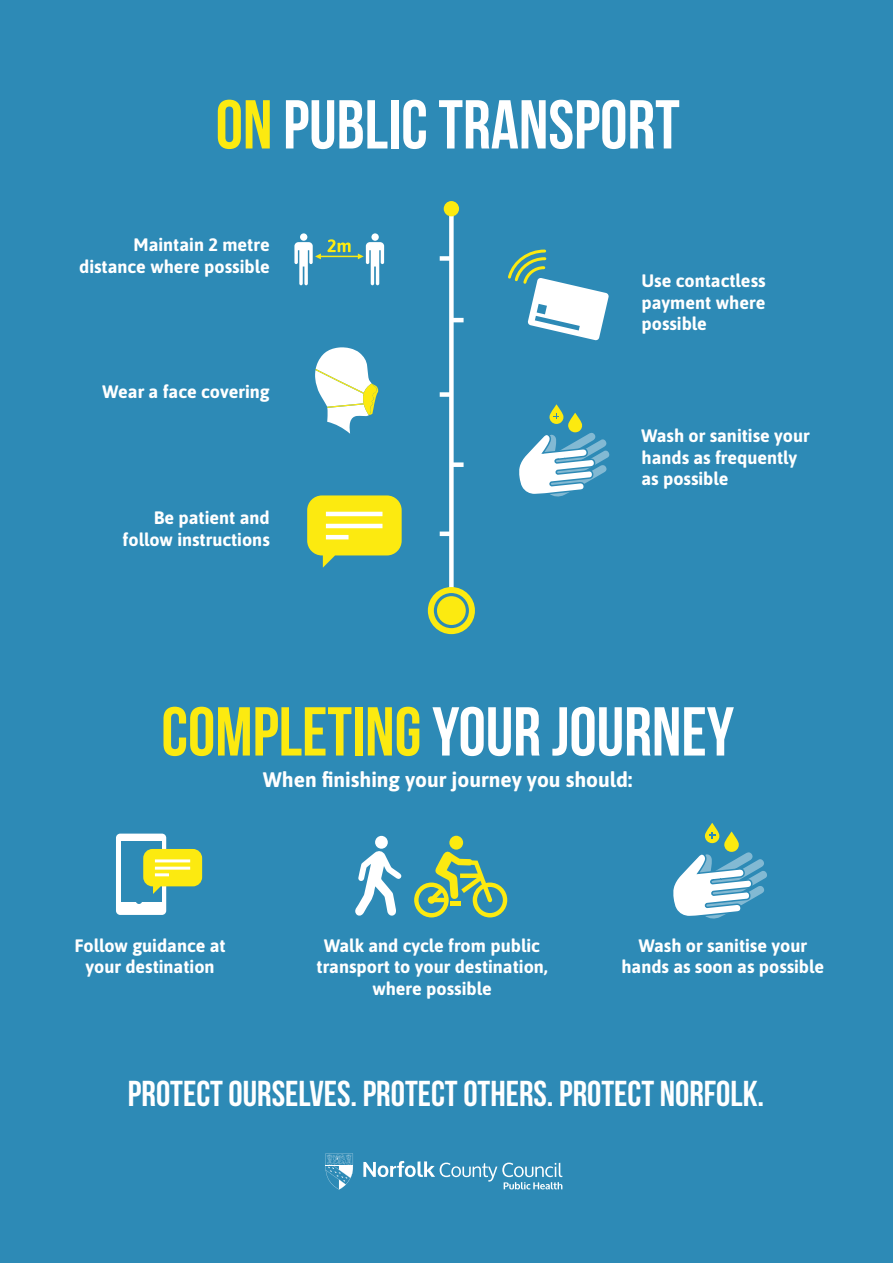
<style>
.page{position:relative;width:893px;height:1263px;background:#2d8ab6}
.page>*{position:absolute;margin:0;border:0;box-sizing:border-box;transform-origin:0 0}
.Public_Transport_Pos{font:69px "Bebas Neue";color:#fff}
.t1{font:36px "Bebas Neue";color:#fff}
.t2{font:700 21px "Asap";color:#fff}
.t3{font:700 18px/21.6px "Asap";color:#fff;text-align:center}
.s1{color:#fcea10}
</style>
<div class="page">
<div style="left:449px;top:209px;width:5px;height:380px;background:#fff"></div>
<div style="left:444px;top:201px;width:15px;height:15px;background:#fcea10;border-radius:50%"></div>
<div style="left:428px;top:587px;width:47px;height:47px;border:6px solid #fcea10;border-radius:50%"></div>
<div style="left:437px;top:596px;width:29px;height:29px;background:#fcea10;border-radius:50%"></div>
<div style="left:440px;top:256px;width:13px;height:5px;background:#fff"></div>
<hr style="left:450px;top:318px;width:14px;height:4px;background:#fff">
<div style="left:450px;top:462px;width:14px;height:5px;background:#fff"></div>
<div style="left:440px;top:392px;width:13px;height:5px;background:#fff"></div>
<div style="left:440px;top:531px;width:13px;height:5px;background:#fff"></div>
<div style="left:300px;top:233px;width:7px;height:8px;background:#fff;border-radius:50%"></div>
<div style="left:371px;top:233px;width:8px;height:8px;background:#fff;border-radius:50%"></div>
<hr style="left:318px;top:256px;width:42px;height:1px;background:#fcea10">
<svg style="left:294px;top:242px;width:27px;height:43px"></svg>
<svg style="left:358px;top:242px;width:26px;height:43px"></svg>
<svg style="left:327px;top:239px;width:24px;height:13px"></svg>
<svg style="left:307px;top:495px;width:95px;height:73px"></svg>
<hr style="left:326px;top:512px;width:56px;height:4px;background:#fff">
<hr style="left:326px;top:524px;width:56px;height:4px;background:#fff">
<hr style="left:326px;top:535px;width:23px;height:4px;background:#fff">
<svg style="left:519px;top:404px;width:91px;height:93px"></svg>
<svg style="left:673px;top:823px;width:94px;height:96px"></svg>
<svg style="left:315px;top:347px;width:64px;height:87px"></svg>
<svg style="left:508px;top:249px;width:101px;height:92px"></svg>
<div style="left:116px;top:834px;width:50px;height:81px;background:#fff;border-radius:4px"></div>
<div style="left:121px;top:841px;width:40px;height:60px;background:#2d8ab6"></div>
<svg style="left:143px;top:849px;width:59px;height:45px"></svg>
<hr style="left:155px;top:859px;width:35px;height:3px;background:#fff">
<hr style="left:155px;top:867px;width:35px;height:3px;background:#fff">
<hr style="left:155px;top:873px;width:14px;height:3px;background:#fff">
<div style="left:136px;top:897px;width:6px;height:7px;background:#2d8ab6;border-radius:50%"></div>
<svg style="left:414px;top:851px;width:93px;height:66px"></svg>
<hr style="left:451px;top:901px;width:10px;height:4px;background:#fcea10">
<div style="left:449px;top:836px;width:14px;height:14px;background:#fcea10;border-radius:50%"></div>
<svg style="left:355px;top:851px;width:47px;height:65px"></svg>
<div style="left:375px;top:836px;width:13px;height:13px;background:#fff;border-radius:50%"></div>
<svg style="left:325px;top:1153px;width:28px;height:36px"></svg>
<svg style="left:363px;top:1161px;width:199px;height:28px"></svg>
<h1 class="Public_Transport_Pos" style="left:216px;top:87px;width:466px"><span class="s1">ON</span> PUBLIC TRANSPORT</h1>
<p class="t3" style="left:134px;top:233px;width:138px">Maintain 2 metre</p>
<p class="t3" style="left:79px;top:255px;width:192px">distance where possible</p>
<p class="t3" style="left:103px;top:380px;width:169px">Wear a face covering</p>
<p class="t3" style="left:154px;top:506px;width:117px">Be patient and</p>
<p class="t3" style="left:123px;top:528px;width:149px">follow instructions</p>
<p class="t3" style="left:641px;top:269px;width:126px">Use contactless</p>
<p class="t3" style="left:641px;top:291px;width:125px">payment where</p>
<p class="t3" style="left:641px;top:312px;width:67px">possible</p>
<p class="t3" style="left:641px;top:424px;width:170px;text-align:left">Wash or sanitise your hands as frequently as possible</p>
<h1 class="Public_Transport_Pos" style="left:161px;top:694px;width:574px"><span class="s1">COMPLETING</span> YOUR JOURNEY</h1>
<p class="t2" style="left:263px;top:765px;width:370px">When finishing your journey you should:</p>
<p class="t3" style="left:74px;top:934px;width:153px">Follow guidance at your destination</p>
<p class="t3" style="left:317px;top:934px;width:233px">Walk and cycle from public transport to your destination, where possible</p>
<p class="t3" style="left:621px;top:934px;width:204px">Wash or sanitise your hands as soon as possible</p>
<p class="t1" style="left:128px;top:1074px;width:638px">PROTECT OURSELVES. PROTECT OTHERS. PROTECT NORFOLK.</p>
</div>
